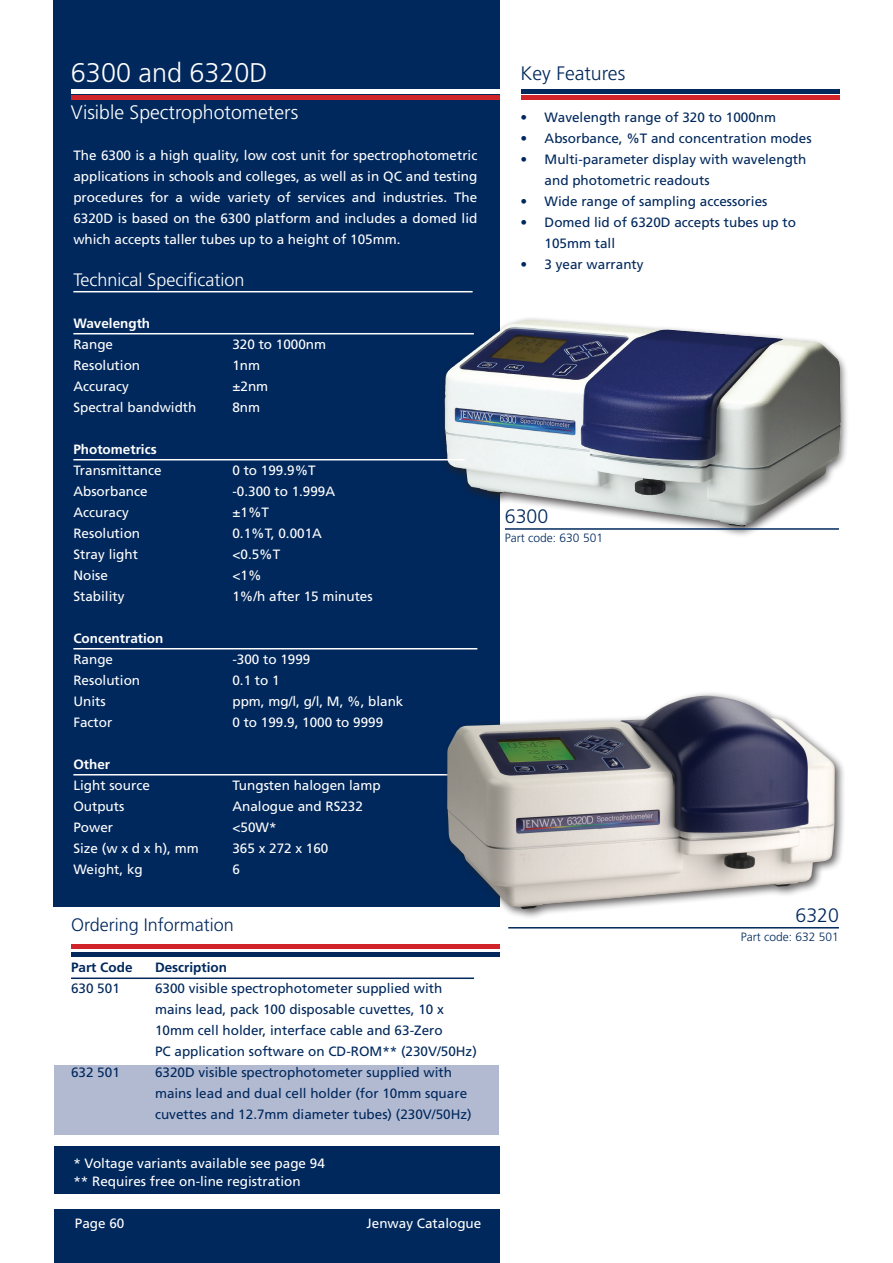
<style>
.page{position:relative;width:893px;height:1263px;background:#fff}
.page>*{position:absolute;margin:0;border:0;box-sizing:border-box;transform-origin:0 0}
.t1{font:300 27px "Frutiger";color:#fff}
.t2{font:300 19.5px "Frutiger";color:#fff}
.t3{font:300 19.5px "Frutiger";color:#00285c}
.t4{font:300 18px "Frutiger";color:#fff}
.t5{font:300 18px "Frutiger";color:#00285c}
.t6{font:13.5px/21px "Frutiger";color:#fff;text-align:justify}
.t7{font:13.5px/21px "Frutiger";color:#00285c}
.t8{font:700 13.5px "Frutiger";color:#fff}
.t9{font:700 13.5px "Frutiger";color:#00285c}
.t10{font:300 12px "Frutiger";color:#00285c}
</style>
<div class="page">
<div style="left:54px;top:1209px;width:446px;height:54px;background:#00285c"></div>
<div style="left:54px;top:1065px;width:445px;height:69px;background:#b2bad2"></div>
<div style="left:54px;top:1146px;width:446px;height:48px;background:#00285c"></div>
<div style="left:53px;top:0;width:446px;height:906px;background:#00285c"></div>
<hr style="left:71px;top:89px;width:428px;height:4px;background:#fff">
<hr style="left:71px;top:96px;width:428px;height:4px;background:#d1232a">
<hr style="left:521px;top:89px;width:318px;height:4px;background:#00285c">
<div style="left:521px;top:95px;width:318px;height:5px;background:#d1232a"></div>
<hr style="left:71px;top:945px;width:428px;height:4px;background:#d1232a">
<hr style="left:71px;top:952px;width:428px;height:4px;background:#00285c">
<hr style="left:508px;top:927px;width:331px;height:1px;background:#00285c">
<div style="left:437px;top:315px;width:412px;height:223px;background:#231f20;opacity:.75"></div>
<img style="left:448px;top:320px;width:80px;height:52px">
<hr style="left:505px;top:528px;width:334px;height:2px;background:#00285c">
<hr style="left:73px;top:291px;width:400px;height:1px;background:#fff">
<hr style="left:73px;top:333px;width:401px;height:1px;background:#fff">
<hr style="left:73px;top:459px;width:392px;height:1px;background:#fff">
<hr style="left:73px;top:648px;width:404px;height:1px;background:#fff">
<hr style="left:73px;top:774px;width:401px;height:1px;background:#fff">
<hr style="left:71px;top:977px;width:403px;height:2px;background:#00285c">
<div style="left:442px;top:690px;width:403px;height:230px;background:#231f20;opacity:.75"></div>
<img style="left:447px;top:696px;width:388px;height:213px">
<h1 class="t1" style="left:71px;top:57px;width:198px">6300 and 6320D</h1>
<h2 class="t3" style="left:521px;top:62px;width:106px">Key Features</h2>
<p class="t7" style="left:521px;top:107px;width:257px">• Wavelength range of 320 to 1000nm</p>
<p class="t7" style="left:521px;top:128px;width:293px">• Absorbance, %T and concentration modes</p>
<p class="t7" style="left:545px;top:149px;width:263px;text-indent:-24px">• Multi-parameter display with wavelength and photometric readouts</p>
<p class="t7" style="left:521px;top:191px;width:248px">• Wide range of sampling accessories</p>
<p class="t7" style="left:545px;top:212px;width:253px;text-indent:-24px">• Domed lid of 6320D accepts tubes up to<br>105mm tall</p>
<p class="t7" style="left:521px;top:254px;width:125px">• 3 year warranty</p>
<h2 class="t2" style="left:71px;top:101px;width:229px">Visible Spectrophotometers</h2>
<p class="t6" style="left:73px;top:144px;width:405px">The 6300 is a high quality, low cost unit for spectrophotometric applications in schools and colleges, as well as in QC and testing procedures for a wide variety of services and industries. The 6320D is based on the 6300 platform and includes a domed lid which accepts taller tubes up to a height of 105mm.</p>
<h3 class="t4" style="left:73px;top:269px;width:173px">Technical Specification</h3>
<p class="t8" style="left:73px;top:315px;width:78px">Wavelength</p>
<p class="t6" style="left:73px;top:333px;width:41px">Range</p>
<p class="t6" style="left:232px;top:333px;width:95px">320 to 1000nm</p>
<p class="t6" style="left:73px;top:354px;width:68px">Resolution</p>
<p class="t6" style="left:232px;top:354px;width:29px">1nm</p>
<p class="t6" style="left:73px;top:375px;width:57px">Accuracy</p>
<p class="t6" style="left:232px;top:375px;width:37px">±2nm</p>
<p class="t6" style="left:73px;top:396px;width:125px">Spectral bandwidth</p>
<p class="t6" style="left:232px;top:396px;width:29px">8nm</p>
<p class="t8" style="left:73px;top:441px;width:85px">Photometrics</p>
<p class="t6" style="left:73px;top:459px;width:90px">Transmittance</p>
<p class="t6" style="left:232px;top:459px;width:85px">0 to 199.9%T</p>
<p class="t6" style="left:73px;top:480px;width:76px">Absorbance</p>
<p class="t6" style="left:232px;top:480px;width:104px">-0.300 to 1.999A</p>
<p class="t6" style="left:73px;top:501px;width:57px">Accuracy</p>
<p class="t6" style="left:232px;top:501px;width:38px">±1%T</p>
<p class="t6" style="left:73px;top:522px;width:68px">Resolution</p>
<p class="t6" style="left:232px;top:522px;width:91px">0.1%T, 0.001A</p>
<p class="t6" style="left:73px;top:543px;width:66px">Stray light</p>
<p class="t6" style="left:232px;top:543px;width:49px">&lt;0.5%T</p>
<p class="t6" style="left:73px;top:564px;width:36px">Noise</p>
<p class="t6" style="left:232px;top:564px;width:31px">&lt;1%</p>
<p class="t6" style="left:73px;top:585px;width:53px">Stability</p>
<p class="t6" style="left:232px;top:585px;width:142px">1%/h after 15 minutes</p>
<p class="t8" style="left:73px;top:630px;width:92px">Concentration</p>
<p class="t6" style="left:73px;top:648px;width:41px">Range</p>
<p class="t6" style="left:232px;top:648px;width:80px">-300 to 1999</p>
<p class="t6" style="left:73px;top:669px;width:68px">Resolution</p>
<p class="t6" style="left:232px;top:669px;width:49px">0.1 to 1</p>
<p class="t6" style="left:73px;top:690px;width:34px">Units</p>
<p class="t6" style="left:232px;top:690px;width:173px">ppm, mg/l, g/l, M, %, blank</p>
<p class="t6" style="left:73px;top:711px;width:41px">Factor</p>
<p class="t6" style="left:232px;top:711px;width:152px">0 to 199.9, 1000 to 9999</p>
<p class="t8" style="left:73px;top:756px;width:38px">Other</p>
<p class="t6" style="left:73px;top:774px;width:78px">Light source</p>
<p class="t6" style="left:232px;top:774px;width:150px">Tungsten halogen lamp</p>
<p class="t6" style="left:73px;top:795px;width:53px">Outputs</p>
<p class="t6" style="left:232px;top:795px;width:132px">Analogue and RS232</p>
<p class="t6" style="left:73px;top:816px;width:41px">Power</p>
<p class="t6" style="left:232px;top:816px;width:46px">&lt;50W*</p>
<p class="t6" style="left:73px;top:837px;width:127px">Size (w x d x h), mm</p>
<p class="t6" style="left:232px;top:837px;width:98px">365 x 272 x 160</p>
<p class="t6" style="left:73px;top:858px;width:71px">Weight, kg</p>
<p class="t6" style="left:232px;top:858px;width:9px">6</p>
<h2 class="t3" style="left:505px;top:505px;width:45px">6300</h2>
<p class="t10" style="left:505px;top:531px;width:100px">Part code: 630 501</p>
<h3 class="t5" style="left:71px;top:915px;width:164px">Ordering Information</h3>
<p class="t9" style="left:71px;top:960px;width:63px">Part Code</p>
<p class="t9" style="left:155px;top:960px;width:73px">Description</p>
<p class="t7" style="left:71px;top:978px;width:50px">630 501</p>
<p class="t7" style="left:155px;top:978px;width:323px">6300 visible spectrophotometer supplied with mains lead, pack 100 disposable cuvettes, 10 x 10mm cell holder, interface cable and 63-Zero<br>PC application software on CD-ROM** (230V/50Hz)</p>
<p class="t7" style="left:71px;top:1062px;width:50px">632 501</p>
<p class="t7" style="left:155px;top:1062px;width:318px">6320D visible spectrophotometer supplied with mains lead and dual cell holder (for 10mm square cuvettes and 12.7mm diameter tubes) (230V/50Hz)</p>
<p class="t6" style="left:73px;top:1154px;width:253px;line-height:18px">* Voltage variants available see page 94 ** Requires free on-line registration</p>
<p class="t6" style="left:75px;top:1213px;width:51px">Page 60</p>
<p class="t6" style="left:367px;top:1213px;width:116px">Jenway Catalogue</p>
<h2 class="t3" style="left:796px;top:904px;width:45px">6320</h2>
<p class="t10" style="left:741px;top:930px;width:100px">Part code: 632 501</p>
</div>
